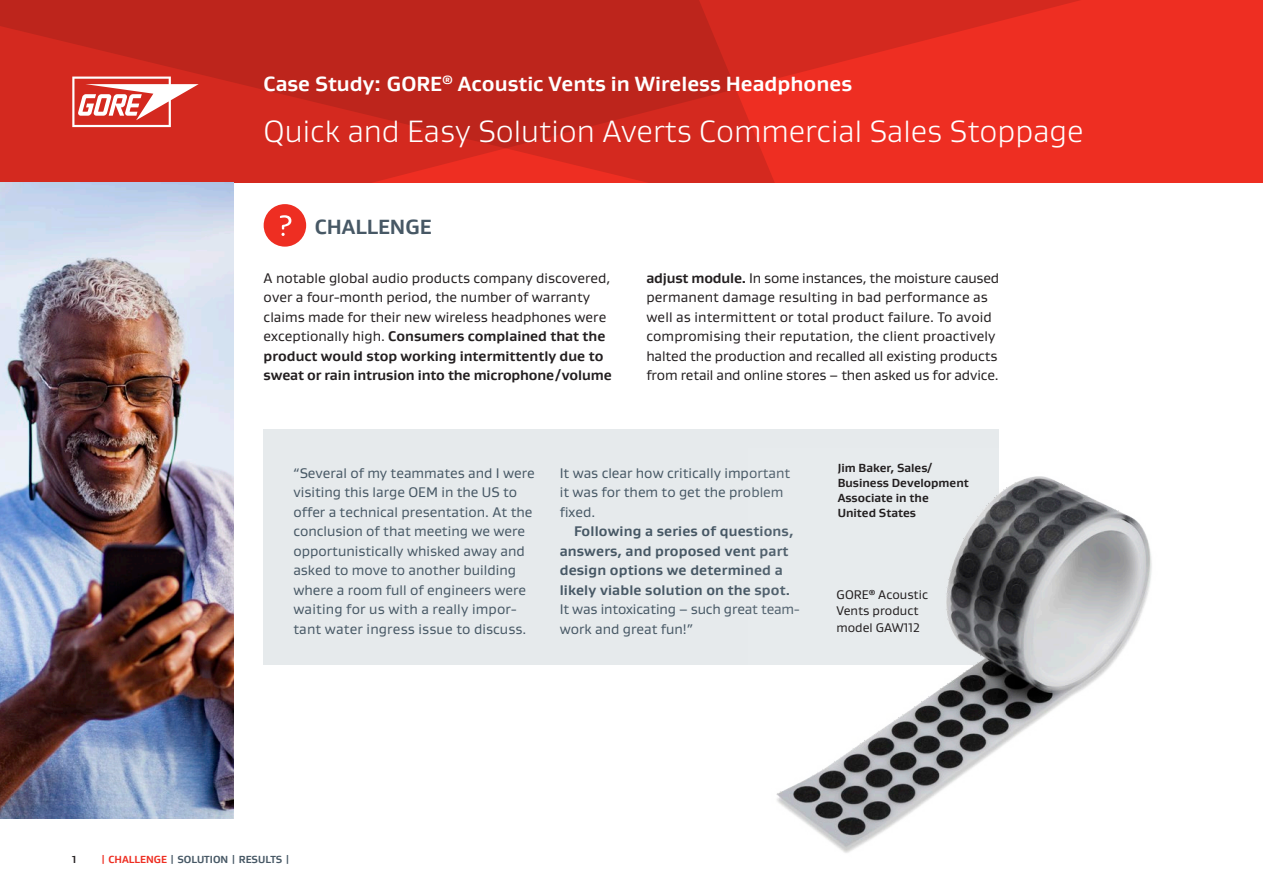
<style>
.page{position:relative;width:1263px;height:893px;background:#fff}
.page>*{position:absolute;margin:0;border:0;box-sizing:border-box;transform-origin:0 0}
.t1{font:300 31.5px "Gore Gustan";color:#fff}
.t2{font:700 21px "Gore Gustan";color:#fff}
.t3{font:700 21px "Gore Gustan";color:#475865}
.t4{font:14.25px/19.5px "Gore Gustan";color:#231f20}
.t5{font:14.25px/19.5px "Gore Gustan";color:#475865}
.t6{font:700 14.25px/19.5px "Gore Gustan";letter-spacing:.01em;color:#475865}
.t7{font:12.75px/16.5px "Gore Gustan";color:#231f20}
.t8{font:700 12px/15px "Gore Gustan";color:#231f20}
.t9{font:700 10.5px "Gore Gustan";color:#475865}
.t10{font:700 10.5px "Gore Gustan";color:#231f20}
.s1{font-weight:700}
.s2{color:#ee2e22}
</style>
<div class="page">
<div style="left:0;top:0;width:1263px;height:183px;background:#ee2e22"></div>
<svg style="left:789px;top:0;width:291px;height:75px;fill:#d7291f"></svg>
<svg style="left:0;top:0;width:789px;height:183px;fill:#bd251c"></svg>
<svg style="left:72px;top:77px;width:127px;height:50px"></svg>
<div style="left:264px;top:429px;width:735px;height:235px;background:#e6eaec"></div>
<div style="left:264px;top:204px;width:42px;height:43px;background:#ee2e22;border-radius:50%"></div>
<svg style="left:280px;top:215px;width:11px;height:21px"></svg>
<img style="left:0;top:183px;width:234px;height:636px">
<img style="left:748px;top:476px;width:404px;height:377px">
<h2 class="t2" style="left:264px;top:70px;width:590px">Case Study: GORE<sup>®</sup> Acoustic Vents in Wireless Headphones</h2>
<h1 class="t1" style="left:264px;top:112px;width:821px">Quick and Easy Solution Averts Commercial Sales Stoppage</h1>
<h2 class="t3" style="left:315px;top:213px;width:119px">CHALLENGE</h2>
<p class="t4" style="left:264px;top:268px;width:350px">A notable global audio products company discovered, over a four-month period, the number of warranty claims made for their new wireless headphones were exceptionally high. <span class="s1">Consumers complained that the product would stop working intermittently due to sweat or rain intrusion into the microphone / volume</span></p>
<p class="t4" style="left:646px;top:268px;width:354px"><span class="s1">adjust module.</span> In some instances, the moisture caused permanent damage resulting in bad performance as well as intermittent or total product failure. To avoid compromising their reputation, the client proactively halted the production and recalled all existing products from retail and online stores – then asked us for advice.</p>
<p class="t5" style="left:293px;top:463px;width:243px">“Several of my teammates and I were visiting this large OEM in the US to offer a technical presentation. At the conclusion of that meeting we were opportunistically whisked away and asked to move to another building where a room full of engineers were waiting for us with a really impor&shy;tant water ingress issue to discuss.</p>
<p class="t5" style="left:560px;top:463px;width:232px">It was clear how critically important it was for them to get the problem fixed.</p>
<p class="t6" style="left:560px;top:521px;width:235px;text-indent:14px">Following a series of questions, answers, and proposed vent part design options we determined a likely viable solution on the spot.</p>
<p class="t5" style="left:560px;top:599px;width:241px">It was intoxicating – such great team&shy;work and great fun!”</p>
<p class="t8" style="left:838px;top:460px;width:133px">Jim Baker, Sales/<br>Business Development<br>Associate in the<br>United States</p>
<p class="t7" style="left:836px;top:586px;width:93px">GORE<sup>®</sup> Acoustic<br>Vents product model GAW112</p>
<p class="t10" style="left:72px;top:852px;width:6px">1</p>
<p class="t9" style="left:100px;top:852px;width:191px"><span class="s2">| CHALLENGE</span> | SOLUTION | RESULTS |</p>
</div>
